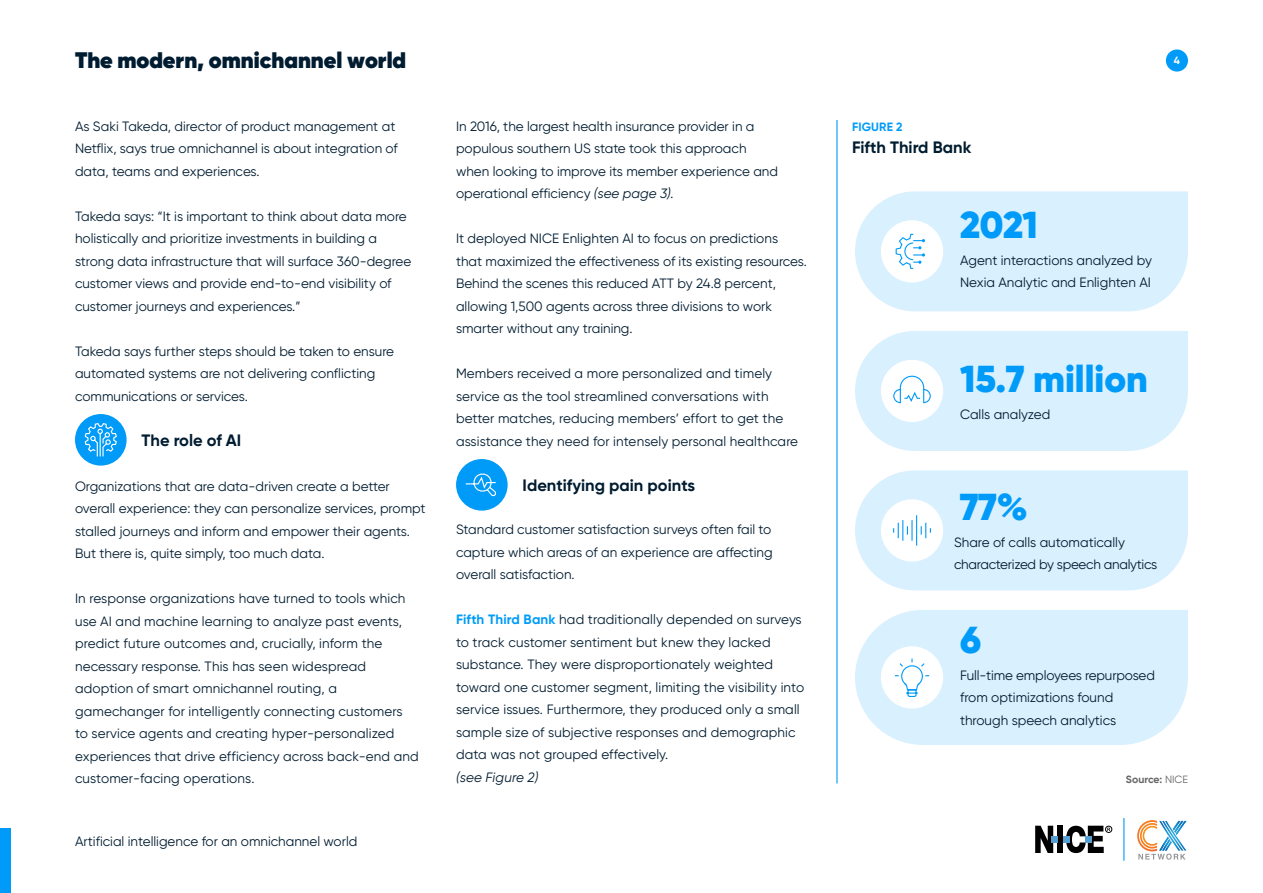
<style>
.page{position:relative;width:1263px;height:893px;background:#fff}
.page>*{position:absolute;margin:0;border:0;box-sizing:border-box;transform-origin:0 0}
.t1{font:900 37.5px "Gilroy";color:#009bf9}
.t2{font:800 22.5px "Gilroy";color:#001c30}
.t3{font:700 16.5px "Gilroy";color:#001c30}
.t4{font:13.5px/22.5px "Gilroy";color:#001c30}
.t5{font:13.5px/22.5px "Gilroy";letter-spacing:-.02em;color:#001c30}
.t6{font:italic 13.5px "Gilroy";letter-spacing:.01em;color:#001c30}
.t7{font:700 12px "Gilroy";letter-spacing:.01em;color:#009bf9}
.t8{font:700 10.5px "Gilroy";color:#666}
.t9{font:700 10.5px "Gilroy";color:#fff}
.s1{font-style:italic}
.s2{font-weight:700;color:#009bf9}
.s3{font-weight:400}
</style>
<div class="page">
<div style="left:1057px;top:826px;width:6px;height:27px;background:#000"></div>
<svg style="left:1035px;top:826px;width:22px;height:27px"></svg>
<svg style="left:1063px;top:826px;width:47px;height:27px"></svg>
<div style="left:1105px;top:826px;width:7px;height:7px;border:1px solid #000;border-radius:50%"></div>
<div style="left:1166px;top:50px;width:22px;height:22px;background:#009bf9;border-radius:50%"></div>
<div style="left:0;top:828px;width:10px;height:65px;background:#009bf9"></div>
<svg style="left:1137px;top:820px;width:49px;height:40px"></svg>
<hr style="left:1123px;top:818px;width:1px;height:43px;background:#009bf9">
<hr style="left:836px;top:120px;width:1px;height:663px;background:#009bf9">
<div style="left:75px;top:414px;width:52px;height:52px;background:#009bf9;border-radius:50%"></div>
<div style="left:456px;top:459px;width:52px;height:52px;background:#009bf9;border-radius:50%"></div>
<svg style="left:84px;top:423px;width:33px;height:34px"></svg>
<svg style="left:465px;top:473px;width:31px;height:24px"></svg>
<svg style="left:855px;top:470px;width:333px;height:120px;background:#def2fe"></svg>
<svg style="left:855px;top:331px;width:333px;height:120px;background:#dcf1fe"></svg>
<svg style="left:855px;top:191px;width:333px;height:120px;background:#ddf1fe"></svg>
<svg style="left:855px;top:610px;width:333px;height:135px;background:#ddf1fe"></svg>
<p class="t2" style="left:75px;top:45px;width:333px">The modern, omnichannel world</p>
<p class="t4" style="left:75px;top:115px;width:324px">As Saki Takeda, director of product management at<br>Netflix, says true omnichannel is about integration of data, teams and experiences.</p>
<p class="t4" style="left:75px;top:205px;width:338px">Takeda says: “It is important to think about data more holistically and prioritize investments in building a strong data infrastructure that will surface 360-degree customer views and provide end-to-end visibility of customer journeys and experiences.”</p>
<p class="t4" style="left:75px;top:340px;width:321px">Takeda says further steps should be taken to ensure automated systems are not delivering conflicting communications or services.</p>
<p class="t3" style="left:142px;top:430px;width:101px">The role of AI</p>
<p class="t4" style="left:75px;top:475px;width:352px">Organizations that are data-driven create a better overall experience: they can personalize services, prompt stalled journeys and inform and empower their agents.<br>But there is, quite simply, too much data.</p>
<p class="t4" style="left:75px;top:587px;width:332px">In response organizations have turned to tools which use AI and machine learning to analyze past events,</p>
<p class="t4" style="left:75px;top:632px;width:345px">predict future outcomes and, crucially, inform the necessary response. This has seen widespread adoption of smart omnichannel routing, a gamechanger for intelligently connecting customers to service agents and creating hyper-personalized experiences that drive efficiency across back-end and customer-facing operations.</p>
<p class="t4" style="left:75px;top:830px;width:284px">Artificial intelligence for an omnichannel world</p>
<p class="t4" style="left:456px;top:115px;width:324px">In 2016, the largest health insurance provider in a populous southern US state took this approach when looking to improve its member experience and operational efficiency <span class="s1">(see page 3).</span></p>
<p class="t4" style="left:456px;top:227px;width:352px">It deployed NICE Enlighten AI to focus on predictions that maximized the effectiveness of its existing resources.<br>Behind the scenes this reduced ATT by 24.8 percent, allowing 1,500 agents across three divisions to work smarter without any training.</p>
<p class="t4" style="left:456px;top:362px;width:344px">Members received a more personalized and timely service as the tool streamlined conversations with better matches, reducing members’ effort to get the assistance they need for intensely personal healthcare</p>
<p class="t3" style="left:523px;top:475px;width:174px">Identifying pain points</p>
<p class="t4" style="left:456px;top:518px;width:318px;text-align:justify">Standard customer satisfaction surveys often fail to capture which areas of an experience are affecting overall satisfaction.</p>
<p class="t4" style="left:456px;top:608px;width:350px"><span class="s2">Fifth Third Bank</span> had traditionally depended on surveys to track customer sentiment but knew they lacked substance. They were disproportionately weighted toward one customer segment, limiting the visibility into service issues. Furthermore, they produced only a small sample size of subjective responses and demographic data was not grouped effectively.</p>
<p class="t6" style="left:456px;top:769px;width:84px">(see Figure 2)</p>
<p class="t9" style="left:1174px;top:54px;width:8px">4</p>
<p class="t7" style="left:852px;top:119px;width:52px">FIGURE 2</p>
<p class="t3" style="left:852px;top:137px;width:121px">Fifth Third Bank</p>
<p class="t1" style="left:960px;top:201px;width:79px">2021</p>
<p class="t4" style="left:960px;top:249px;width:193px">Agent interactions analyzed by<br>Nexia Analytic and Enlighten AI</p>
<p class="t1" style="left:960px;top:355px;width:189px">15.7 million</p>
<p class="t4" style="left:960px;top:403px;width:92px">Calls analyzed</p>
<p class="t1" style="left:960px;top:483px;width:69px">77%</p>
<p class="t5" style="left:954px;top:531px;width:205px">Share of calls automatically characterized by speech analytics</p>
<p class="t1" style="left:960px;top:616px;width:22px">6</p>
<p class="t4" style="left:960px;top:664px;width:196px">Full-time employees repurposed from optimizations found through speech analytics</p>
<p class="t8" style="left:1126px;top:773px;width:64px">Source: <span class="s3">NICE</span></p>
</div>
